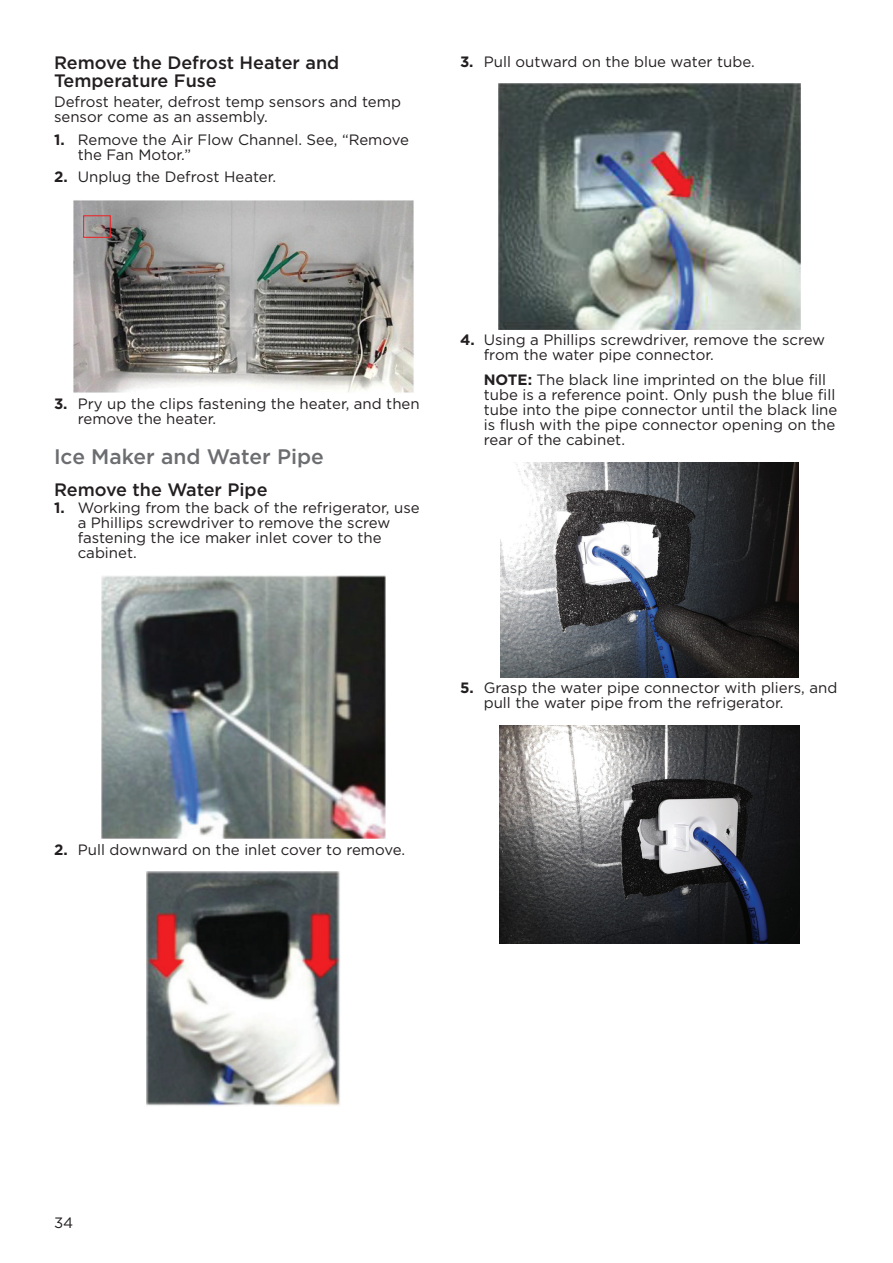
<style>
.page{position:relative;width:893px;height:1263px;background:#fff}
.page>*{position:absolute;margin:0;border:0;box-sizing:border-box;transform-origin:0 0}
.t1{font:500 21px "Gotham";color:#6c6d70}
.t2{font:500 18px/18px "Gotham";color:#231f20}
.t3{font:15px/15px "Gotham";color:#231f20}
.s1{font-weight:700}
</style>
<div class="page">
<img style="left:73px;top:200px;width:341px;height:193px">
<div style="left:83px;top:215px;width:28px;height:23px;border:1px solid #ee2123"></div>
<img style="left:101px;top:575px;width:285px;height:264px">
<img style="left:147px;top:871px;width:193px;height:235px">
<img style="left:499px;top:83px;width:301px;height:246px">
<img style="left:501px;top:462px;width:297px;height:215px">
<img style="left:499px;top:725px;width:301px;height:219px">
<p class="t2" style="left:54px;top:53px;width:287px">Remove the Defrost Heater and<br>Temperature Fuse</p>
<p class="t3" style="left:54px;top:94px;width:348px">Defrost heater, defrost temp sensors and temp sensor come as an assembly.</p>
<p class="t3" style="left:78px;top:132px;width:333px;text-indent:-24px"><span class="s1">1.</span> Remove the Air Flow Channel. See, “Remove the Fan Motor.”</p>
<p class="t3" style="left:54px;top:169px;width:224px"><span class="s1">2.</span> Unplug the Defrost Heater.</p>
<p class="t3" style="left:460px;top:53px;width:296px"><span class="s1">3.</span> Pull outward on the blue water tube.</p>
<p class="t3" style="left:78px;top:396px;width:343px;text-indent:-24px"><span class="s1">3.</span> Pry up the clips fastening the heater, and then remove the heater.</p>
<h1 class="t1" style="left:54px;top:445px;width:271px">Ice Maker and Water Pipe</h1>
<p class="t2" style="left:54px;top:480px;width:215px">Remove the Water Pipe</p>
<p class="t3" style="left:78px;top:500px;width:343px;text-indent:-24px"><span class="s1">1.</span> Working from the back of the refrigerator, use a Phillips screwdriver to remove the screw fastening the ice maker inlet cover to the cabinet.</p>
<p class="t3" style="left:484px;top:332px;width:343px;text-indent:-24px"><span class="s1">4.</span> Using a Phillips screwdriver, remove the screw from the water pipe connector.</p>
<p class="t3" style="left:484px;top:372px;width:355px"><span class="s1">NOTE:</span> The black line imprinted on the blue fill tube is a reference point. Only push the blue fill tube into the pipe connector until the black line is flush with the pipe connector opening on the rear of the cabinet.</p>
<p class="t3" style="left:484px;top:680px;width:355px;text-indent:-24px"><span class="s1">5.</span> Grasp the water pipe connector with pliers, and pull the water pipe from the refrigerator.</p>
<p class="t3" style="left:54px;top:841px;width:353px"><span class="s1">2.</span> Pull downward on the inlet cover to remove.</p>
<p class="t3" style="left:54px;top:1214px;width:21px">34</p>
</div>
